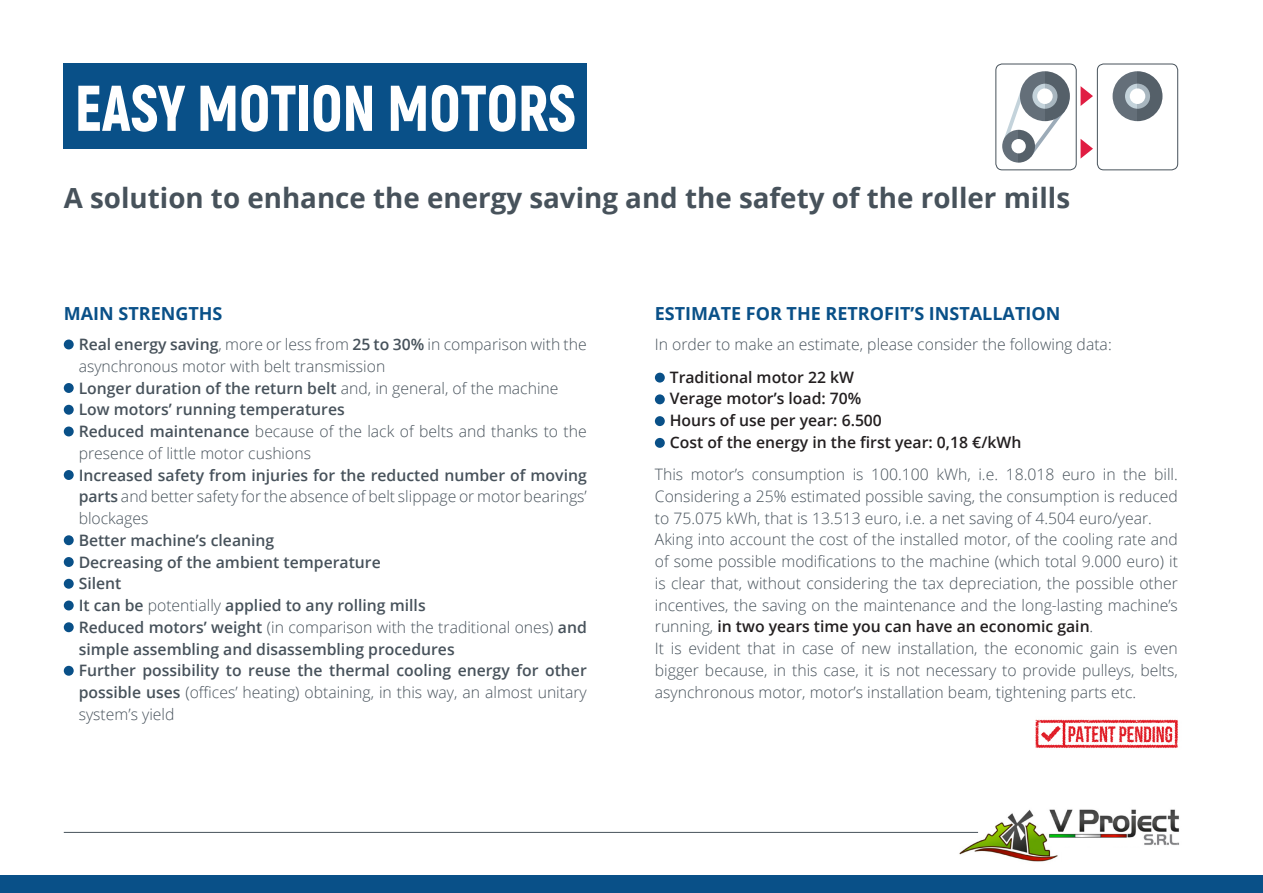
<style>
.page{position:relative;width:1263px;height:893px;background:#fff}
.page>*{position:absolute;margin:0;border:0;box-sizing:border-box;transform-origin:0 0}
.t1{font:900 64.5px "Akrobat";color:#fff;scale:.9 1}
.t2{font:700 27.75px "Open Sans";color:#47525b}
.t3{font:700 18px "Open Sans";color:#095088}
.t4{font:300 15.75px/21.8px "Open Sans";color:#47525b;text-align:justify}
.t5{font:600 15.75px/21.8px "Open Sans";color:#47525b}
.t6{font:600 15.75px "Open Sans";color:#231f20}
.s1{font-weight:600}
.s2{font-weight:300}
.s3{font-weight:600;color:#231f20}
</style>
<div class="page">
<div style="left:0;top:876px;width:1263px;height:17px;background:#095088"></div>
<div style="left:64px;top:339px;width:10px;height:10px;background:#095088;border-radius:50%"></div>
<div style="left:64px;top:383px;width:10px;height:10px;background:#095088;border-radius:50%"></div>
<div style="left:64px;top:405px;width:10px;height:10px;background:#095088;border-radius:50%"></div>
<div style="left:64px;top:426px;width:10px;height:10px;background:#095088;border-radius:50%"></div>
<div style="left:64px;top:470px;width:10px;height:10px;background:#095088;border-radius:50%"></div>
<div style="left:64px;top:535px;width:10px;height:10px;background:#095088;border-radius:50%"></div>
<div style="left:64px;top:557px;width:10px;height:10px;background:#095088;border-radius:50%"></div>
<div style="left:64px;top:579px;width:10px;height:10px;background:#095088;border-radius:50%"></div>
<div style="left:64px;top:600px;width:10px;height:10px;background:#095088;border-radius:50%"></div>
<div style="left:64px;top:622px;width:10px;height:10px;background:#095088;border-radius:50%"></div>
<div style="left:64px;top:666px;width:10px;height:10px;background:#095088;border-radius:50%"></div>
<div style="left:655px;top:373px;width:10px;height:10px;background:#095088;border-radius:50%"></div>
<div style="left:655px;top:394px;width:10px;height:10px;background:#095088;border-radius:50%"></div>
<div style="left:655px;top:416px;width:10px;height:10px;background:#095088;border-radius:50%"></div>
<div style="left:655px;top:438px;width:10px;height:10px;background:#095088;border-radius:50%"></div>
<img style="left:958px;top:809px;width:221px;height:53px">
<hr style="left:64px;top:832px;width:914px;height:1px;background:#47525b">
<img style="left:1035px;top:719px;width:143px;height:30px">
<div style="left:64px;top:64px;width:523px;height:85px;background:#095088"></div>
<div style="left:996px;top:64px;width:80px;height:106px;border:1px solid #47525b;border-radius:6px"></div>
<svg style="left:1002px;top:71px;width:68px;height:92px"></svg>
<svg style="left:1018px;top:130px;width:17px;height:33px"></svg>
<div style="left:1097px;top:64px;width:81px;height:106px;border:1px solid #47525b;border-radius:6px"></div>
<svg style="left:1112px;top:71px;width:50px;height:50px"></svg>
<svg style="left:1137px;top:84px;width:13px;height:25px"></svg>
<svg style="left:1080px;top:86px;width:13px;height:20px"></svg>
<svg style="left:1080px;top:139px;width:13px;height:20px"></svg>
<p class="t1" style="left:75px;top:66px;width:558px">EASY MOTION MOTORS</p>
<p class="t2" style="left:64px;top:179px;width:1008px">A solution to enhance the energy saving and the safety of the roller mills</p>
<p class="t3" style="left:64px;top:301px;width:160px">MAIN STRENGTHS</p>
<p class="t4" style="left:79px;top:333px;width:510px"><span class="s1">Real energy saving</span>, more or less from <span class="s1">25 to 30%</span> in comparison with the asynchronous motor with belt transmission</p>
<p class="t5" style="left:79px;top:377px;width:481px">Longer duration of the return belt <span class="s2">and, in general, of the machine</span></p>
<p class="t5" style="left:79px;top:399px;width:268px">Low motors’ running temperatures</p>
<p class="t4" style="left:79px;top:420px;width:510px"><span class="s1">Reduced maintenance</span> because of the lack of belts and thanks to the presence of little motor cushions</p>
<p class="t4" style="left:79px;top:464px;width:510px"><span class="s1">Increased safety from injuries for the reducted number of moving parts</span> and better safety for the absence of belt slippage or motor bearings’ blockages</p>
<p class="t5" style="left:79px;top:529px;width:197px">Better machine’s cleaning</p>
<p class="t5" style="left:79px;top:551px;width:304px">Decreasing of the ambient temperature</p>
<p class="t5" style="left:79px;top:573px;width:44px">Silent</p>
<p class="t5" style="left:79px;top:594px;width:348px">It can be <span class="s2">potentially</span> applied to any rolling mills</p>
<p class="t5" style="left:79px;top:616px;width:510px">Reduced motors’ weight <span class="s2">(in comparison with the traditional ones)</span> and simple assembling and disassembling procedures</p>
<p class="t5" style="left:79px;top:660px;width:510px;text-align:justify">Further possibility to reuse the thermal cooling energy for other possible uses <span class="s2">(offices’ heating) obtaining, in this way, an almost unitary system’s yield</span></p>
<p class="t3" style="left:655px;top:301px;width:407px">ESTIMATE FOR THE RETROFIT’S INSTALLATION</p>
<p class="t4" style="left:655px;top:333px;width:458px">In order to make an estimate, please consider the following data:</p>
<p class="t6" style="left:670px;top:366px;width:186px">Traditional motor 22 kW</p>
<p class="t6" style="left:670px;top:388px;width:193px">Verage motor’s load: 70%</p>
<p class="t6" style="left:670px;top:410px;width:214px">Hours of use per year: 6.500</p>
<p class="t6" style="left:670px;top:431px;width:353px">Cost of the energy in the first year: 0,18 €/kWh</p>
<p class="t4" style="left:655px;top:463px;width:524px">This motor’s consumption is 100.100 kWh, i.e. 18.018 euro in the bill.<br>Considering a 25% estimated possible saving, the consumption is reduced to 75.075 kWh, that is 13.513 euro, i.e. a net saving of 4.504 euro/year.</p>
<p class="t4" style="left:655px;top:528px;width:525px">Aking into account the cost of the installed motor, of the cooling rate and of some possible modifications to the machine (which total 9.000 euro) it is clear that, without considering the tax depreciation, the possible other incentives, the saving on the maintenance and the long-lasting machine’s running, <span class="s3">in two years time you can have an economic gain</span>.</p>
<p class="t4" style="left:655px;top:637px;width:524px">It is evident that in case of new installation, the economic gain is even bigger because, in this case, it is not necessary to provide pulleys, belts, asynchronous motor, motor’s installation beam, tightening parts etc.</p>
</div>
